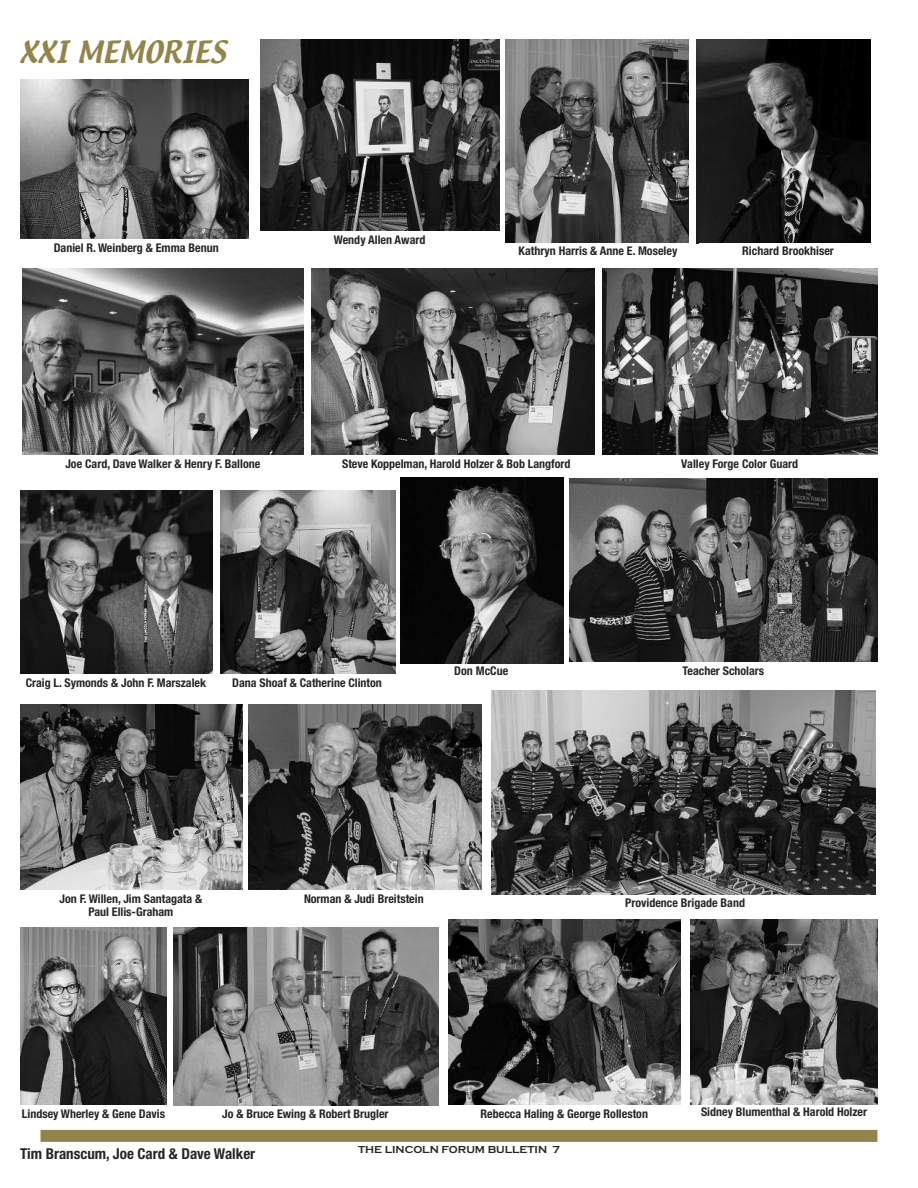
<style>
.page{position:relative;width:918px;height:1188px;background:#fff}
.page>*{position:absolute;margin:0;border:0;box-sizing:border-box;transform-origin:0 0}
.t1{font:27px "Textile";color:#938549}
.t2{font:700 condensed 15px "Helvetica Neue";color:#272526}
.t3{font:700 condensed 12px/13.5px "Helvetica Neue";color:#272526;text-align:center}
.t4{font:700 10.5px "Copperplate Gothic";color:#272526}
</style>
<div class="page">
<img style="left:22px;top:269px;width:281px;height:185px">
<img style="left:312px;top:269px;width:282px;height:185px">
<img style="left:603px;top:269px;width:274px;height:185px">
<img style="left:249px;top:704px;width:232px;height:186px">
<img style="left:20px;top:704px;width:222px;height:186px">
<img style="left:570px;top:478px;width:307px;height:183px">
<img style="left:696px;top:40px;width:175px;height:203px">
<img style="left:506px;top:40px;width:182px;height:203px">
<img style="left:261px;top:40px;width:238px;height:190px">
<img style="left:173px;top:927px;width:266px;height:179px">
<img style="left:449px;top:920px;width:232px;height:185px">
<img style="left:20px;top:490px;width:192px;height:183px">
<img style="left:220px;top:490px;width:175px;height:183px">
<svg style="left:248px;top:79px;width:1px;height:160px"></svg>
<img style="left:20px;top:79px;width:228px;height:160px">
<img style="left:491px;top:690px;width:384px;height:205px">
<img style="left:691px;top:920px;width:186px;height:185px">
<img style="left:21px;top:927px;width:145px;height:178px">
<img style="left:400px;top:478px;width:164px;height:186px">
<div style="left:41px;top:1130px;width:836px;height:12px;background:#938549"></div>
<h1 class="t1" style="left:19px;top:38px;width:208px">XXI MEMORIES</h1>
<p class="t3" style="left:54px;top:240px;width:167px">Daniel R. Weinberg &amp; Emma Benun</p>
<p class="t3" style="left:334px;top:232px;width:93px">Wendy Allen Award</p>
<p class="t3" style="left:519px;top:243px;width:160px">Kathryn Harris &amp; Anne E. Moseley</p>
<p class="t3" style="left:742px;top:243px;width:93px">Richard Brookhiser</p>
<p class="t3" style="left:65px;top:456px;width:196px">Joe Card, Dave Walker &amp; Henry F. Ballone</p>
<p class="t3" style="left:342px;top:456px;width:230px">Steve Koppelman, Harold Holzer &amp; Bob Langford</p>
<p class="t3" style="left:681px;top:456px;width:118px">Valley Forge Color Guard</p>
<p class="t3" style="left:26px;top:675px;width:182px">Craig L. Symonds &amp; John F. Marszalek</p>
<p class="t3" style="left:232px;top:675px;width:151px">Dana Shoaf &amp; Catherine Clinton</p>
<p class="t3" style="left:454px;top:663px;width:55px">Don McCue</p>
<p class="t3" style="left:683px;top:663px;width:83px">Teacher Scholars</p>
<p class="t3" style="left:59px;top:891px;width:144px">Jon F. Willen, Jim Santagata &amp;<br>Paul Ellis-Graham</p>
<p class="t3" style="left:304px;top:891px;width:121px">Norman &amp; Judi Breitstein</p>
<p class="t3" style="left:625px;top:895px;width:121px">Providence Brigade Band</p>
<p class="t3" style="left:22px;top:1106px;width:145px">Lindsey Wherley &amp; Gene Davis</p>
<p class="t3" style="left:222px;top:1106px;width:168px">Jo &amp; Bruce Ewing &amp; Robert Brugler</p>
<p class="t3" style="left:481px;top:1106px;width:169px">Rebecca Haling &amp; George Rolleston</p>
<p class="t3" style="left:701px;top:1104px;width:168px">Sidney Blumenthal &amp; Harold Holzer</p>
<p class="t2" style="left:20px;top:1141px;width:237px">Tim Branscum, Joe Card &amp; Dave Walker</p>
<p class="t4" style="left:358px;top:1144px;width:203px">THE LINCOLN FORUM BULLETIN 7</p>
</div>
